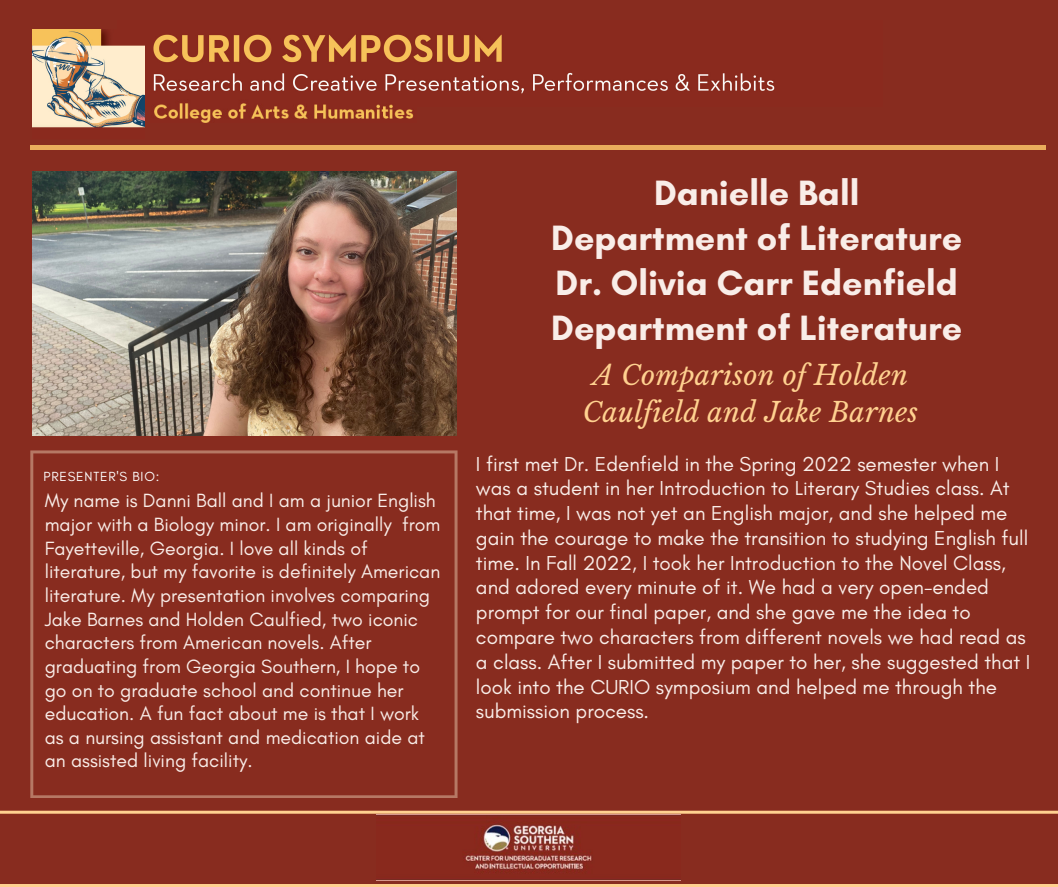
<style>
.page{position:relative;width:1058px;height:887px;background:#fff}
.page>*{position:absolute;margin:0;border:0;box-sizing:border-box;transform-origin:0 0}
.t1{font:700 35.85px/45px "Glacial Indifference";color:#f9ede8;text-align:center}
.t2{font:italic 27px/37.2px "Libre Baskerville";letter-spacing:.01em;color:#ffd190;text-align:center}
.t3{font:20.55px/24.8px "Glacial Indifference";color:#f9ede8}
.t4{font:19.5px/23.7px "Glacial Indifference";color:#f9ede8}
.t5{font:13.5px "Glacial Indifference";letter-spacing:.06em;color:#fff}
</style>
<div class="page">
<div style="left:0;top:0;width:1058px;height:886px;background:#882c1f"></div>
<hr style="left:30px;top:145px;width:1015px;height:4px;background:#eaad5c">
<img style="left:32px;top:171px;width:424px;height:265px">
<svg style="left:30px;top:450px;width:427px;height:348px"></svg>
<svg style="left:0;top:810px;width:1058px;height:76px"></svg>
<img style="left:377px;top:814px;width:304px;height:66px">
<img style="left:144px;top:34px;width:631px;height:72px">
<img style="left:150px;top:96px;width:266px;height:26px">
<img style="left:33px;top:30px;width:111px;height:98px">
<p class="t5" style="left:43px;top:468px;width:117px">PRESENTER'S BIO:</p>
<p class="t4" style="left:45px;top:488px;width:397px">My name is Danni Ball and I am a junior English major with a Biology minor. I am originally from Fayetteville, Georgia. I love all kinds of literature, but my favorite is definitely American literature. My presentation involves comparing Jake Barnes and Holden Caulfied, two iconic characters from American novels. After graduating from Georgia Southern, I hope to go on to graduate school and continue her education. A fun fact about me is that I work as a nursing assistant and medication aide at an assisted living facility.</p>
<h1 class="t1" style="left:551px;top:170px;width:412px">Danielle Ball<br>Department of Literature<br>Dr. Olivia Carr Edenfield<br>Department of Literature</h1>
<h2 class="t2" style="left:582px;top:357px;width:337px">A Comparison of Holden<br>Caulfield and Jake Barnes</h2>
<p class="t3" style="left:476px;top:451px;width:556px">I first met Dr. Edenfield in the Spring 2022 semester when I was a student in her Introduction to Literary Studies class. At that time, I was not yet an English major, and she helped me gain the courage to make the transition to studying English full time. In Fall 2022, I took her Introduction to the Novel Class, and adored every minute of it. We had a very open-ended prompt for our final paper, and she gave me the idea to compare two characters from different novels we had read as a class. After I submitted my paper to her, she suggested that I look into the CURIO symposium and helped me through the submission process.</p>
</div>
